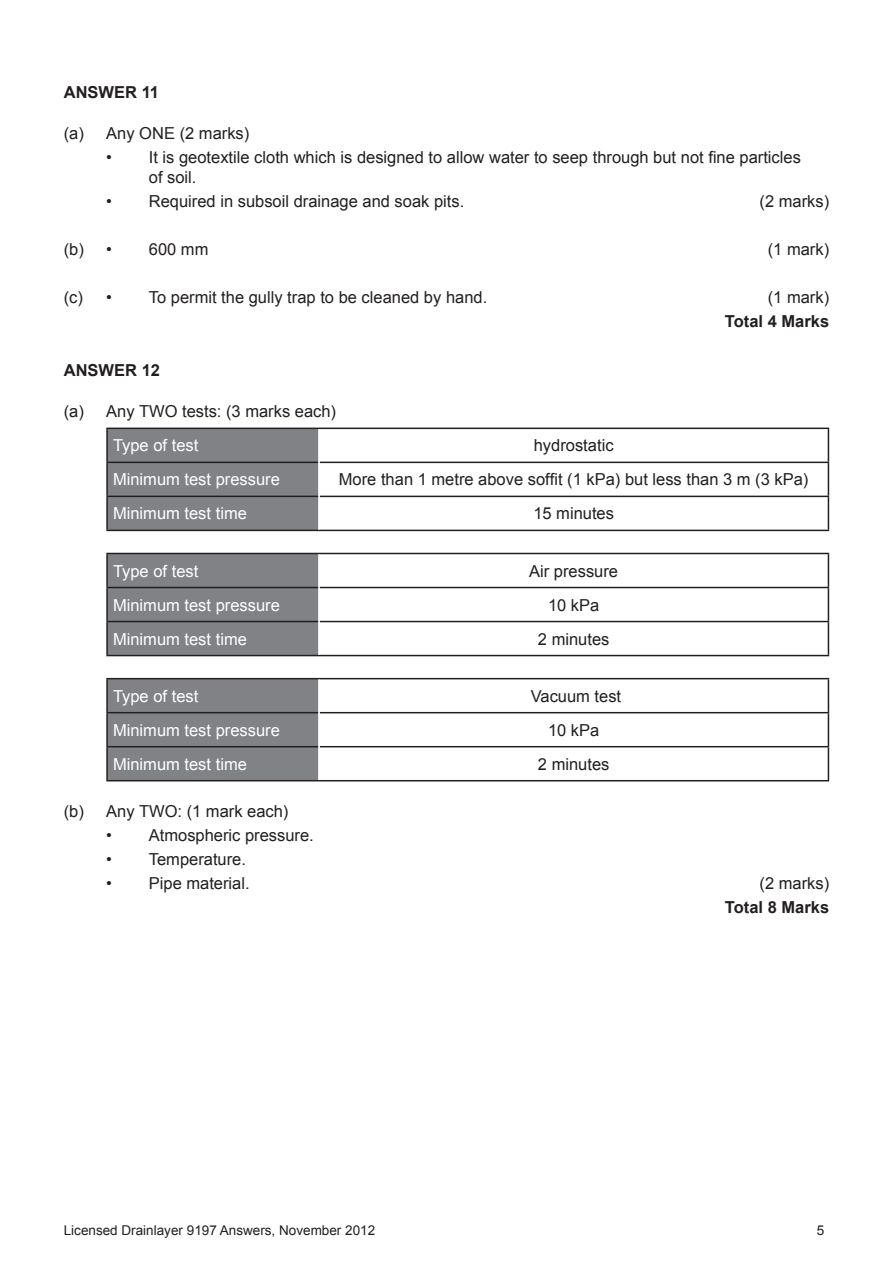
<style>
.page{position:relative;width:893px;height:1263px;background:#fff}
.page>*{position:absolute;margin:0;border:0;box-sizing:border-box;transform-origin:0 0}
.Body_Text{font:16.5px/19.8px "Arial";color:#231f20}
.Exam_Body_1{font:16.5px "Arial";color:#fff}
.Exam_Body_1-2{font:16.5px "Arial";color:#231f20}
.Body_Text-2{font:700 16.5px "Arial";color:#231f20}
.Exam_body_Question{font:700 16.5px "Arial";color:#231f20}
.t1{font:13.5px "Arial";color:#231f20}
</style>
<div class="page">
<div style="left:108px;top:429px;width:210px;height:101px;background:#808285"></div>
<hr style="left:106px;top:428px;width:213px;height:1px;background:#231f20">
<hr style="left:319px;top:428px;width:510px;height:1px;background:#231f20">
<hr style="left:828px;top:429px;width:1px;height:33px;background:#231f20">
<hr style="left:106px;top:462px;width:212px;height:1px;background:#231f20">
<hr style="left:320px;top:462px;width:509px;height:1px;background:#231f20">
<hr style="left:828px;top:463px;width:1px;height:33px;background:#231f20">
<hr style="left:106px;top:496px;width:212px;height:1px;background:#231f20">
<hr style="left:320px;top:496px;width:509px;height:1px;background:#231f20">
<hr style="left:828px;top:497px;width:1px;height:33px;background:#231f20">
<hr style="left:106px;top:530px;width:213px;height:1px;background:#231f20">
<hr style="left:319px;top:530px;width:510px;height:1px;background:#231f20">
<hr style="left:106px;top:429px;width:2px;height:33px;background:#231f20">
<hr style="left:106px;top:463px;width:2px;height:33px;background:#231f20">
<hr style="left:106px;top:497px;width:2px;height:33px;background:#231f20">
<div style="left:108px;top:554px;width:210px;height:101px;background:#808285"></div>
<hr style="left:106px;top:553px;width:213px;height:1px;background:#231f20">
<hr style="left:319px;top:553px;width:510px;height:1px;background:#231f20">
<hr style="left:828px;top:554px;width:1px;height:33px;background:#231f20">
<hr style="left:106px;top:587px;width:212px;height:1px;background:#231f20">
<hr style="left:320px;top:587px;width:509px;height:1px;background:#231f20">
<hr style="left:828px;top:588px;width:1px;height:33px;background:#231f20">
<hr style="left:106px;top:621px;width:212px;height:1px;background:#231f20">
<hr style="left:320px;top:621px;width:509px;height:1px;background:#231f20">
<hr style="left:828px;top:622px;width:1px;height:33px;background:#231f20">
<hr style="left:106px;top:655px;width:213px;height:1px;background:#231f20">
<hr style="left:319px;top:655px;width:510px;height:1px;background:#231f20">
<hr style="left:106px;top:554px;width:2px;height:33px;background:#231f20">
<hr style="left:106px;top:588px;width:2px;height:33px;background:#231f20">
<hr style="left:106px;top:622px;width:2px;height:33px;background:#231f20">
<div style="left:108px;top:679px;width:210px;height:101px;background:#808285"></div>
<hr style="left:106px;top:678px;width:213px;height:1px;background:#231f20">
<hr style="left:319px;top:678px;width:510px;height:1px;background:#231f20">
<hr style="left:828px;top:679px;width:1px;height:33px;background:#231f20">
<hr style="left:106px;top:712px;width:212px;height:1px;background:#231f20">
<hr style="left:320px;top:712px;width:509px;height:1px;background:#231f20">
<hr style="left:828px;top:713px;width:1px;height:33px;background:#231f20">
<hr style="left:106px;top:746px;width:212px;height:1px;background:#231f20">
<hr style="left:320px;top:746px;width:509px;height:1px;background:#231f20">
<hr style="left:828px;top:747px;width:1px;height:33px;background:#231f20">
<hr style="left:106px;top:780px;width:213px;height:1px;background:#231f20">
<hr style="left:319px;top:780px;width:510px;height:1px;background:#231f20">
<hr style="left:106px;top:679px;width:2px;height:33px;background:#231f20">
<hr style="left:106px;top:713px;width:2px;height:33px;background:#231f20">
<hr style="left:106px;top:747px;width:2px;height:33px;background:#231f20">
<p class="Exam_body_Question" style="left:64px;top:81px;width:97px">ANSWER 11</p>
<p class="Body_Text" style="left:64px;top:124px;width:187px">(a) Any ONE (2 marks)</p>
<p class="Body_Text" style="left:149px;top:148px;width:654px;text-indent:-43px">• It is geotextile cloth which is designed to allow water to seep through but not fine particles of soil.</p>
<p class="Body_Text" style="left:106px;top:192px;width:360px">• Required in subsoil drainage and soak pits.</p>
<p class="Body_Text" style="left:759px;top:192px;width:71px">(2 marks)</p>
<p class="Body_Text" style="left:64px;top:240px;width:50px">(b) •</p>
<p class="Body_Text" style="left:149px;top:240px;width:61px">600 mm</p>
<p class="Body_Text" style="left:768px;top:240px;width:63px">(1 mark)</p>
<p class="Body_Text" style="left:64px;top:288px;width:50px">(c) •</p>
<p class="Body_Text" style="left:149px;top:288px;width:340px">To permit the gully trap to be cleaned by hand.</p>
<p class="Body_Text" style="left:768px;top:288px;width:63px">(1 mark)</p>
<p class="Body_Text-2" style="left:725px;top:311px;width:106px">Total 4 Marks</p>
<p class="Exam_body_Question" style="left:64px;top:360px;width:98px">ANSWER 12</p>
<p class="Body_Text" style="left:64px;top:402px;width:274px">(a) Any TWO tests: (3 marks each)</p>
<p class="Exam_Body_1" style="left:113px;top:435px;width:87px">Type of test</p>
<p class="Exam_Body_1-2" style="left:534px;top:435px;width:81px">hydrostatic</p>
<p class="Exam_Body_1" style="left:113px;top:469px;width:168px">Minimum test pressure</p>
<p class="Exam_Body_1-2" style="left:339px;top:469px;width:471px">More than 1 metre above soffit (1 kPa) but less than 3 m (3 kPa)</p>
<p class="Exam_Body_1" style="left:113px;top:503px;width:135px">Minimum test time</p>
<p class="Exam_Body_1-2" style="left:533px;top:503px;width:82px">15 minutes</p>
<p class="Exam_Body_1" style="left:113px;top:560px;width:87px">Type of test</p>
<p class="Exam_Body_1-2" style="left:529px;top:560px;width:90px">Air pressure</p>
<p class="Exam_Body_1" style="left:113px;top:594px;width:168px">Minimum test pressure</p>
<p class="Exam_Body_1-2" style="left:548px;top:594px;width:53px">10 kPa</p>
<p class="Exam_Body_1" style="left:113px;top:628px;width:135px">Minimum test time</p>
<p class="Exam_Body_1-2" style="left:538px;top:628px;width:73px">2 minutes</p>
<p class="Exam_Body_1" style="left:113px;top:685px;width:87px">Type of test</p>
<p class="Exam_Body_1-2" style="left:531px;top:685px;width:92px">Vacuum test</p>
<p class="Exam_Body_1" style="left:113px;top:719px;width:168px">Minimum test pressure</p>
<p class="Exam_Body_1-2" style="left:548px;top:719px;width:53px">10 kPa</p>
<p class="Exam_Body_1" style="left:113px;top:753px;width:135px">Minimum test time</p>
<p class="Exam_Body_1-2" style="left:538px;top:753px;width:73px">2 minutes</p>
<p class="Body_Text" style="left:64px;top:801px;width:226px">(b) Any TWO: (1 mark each)</p>
<p class="Body_Text" style="left:106px;top:825px;width:209px">• Atmospheric pressure.</p>
<p class="Body_Text" style="left:106px;top:849px;width:141px">• Temperature.</p>
<p class="Body_Text" style="left:106px;top:873px;width:145px">• Pipe material.</p>
<p class="Body_Text" style="left:759px;top:873px;width:71px">(2 marks)</p>
<p class="Body_Text-2" style="left:725px;top:896px;width:106px">Total 8 Marks</p>
<p class="t1" style="left:64px;top:1221px;width:313px">Licensed Drainlayer 9197 Answers, November 2012</p>
<p class="t1" style="left:817px;top:1221px;width:9px">5</p>
</div>
